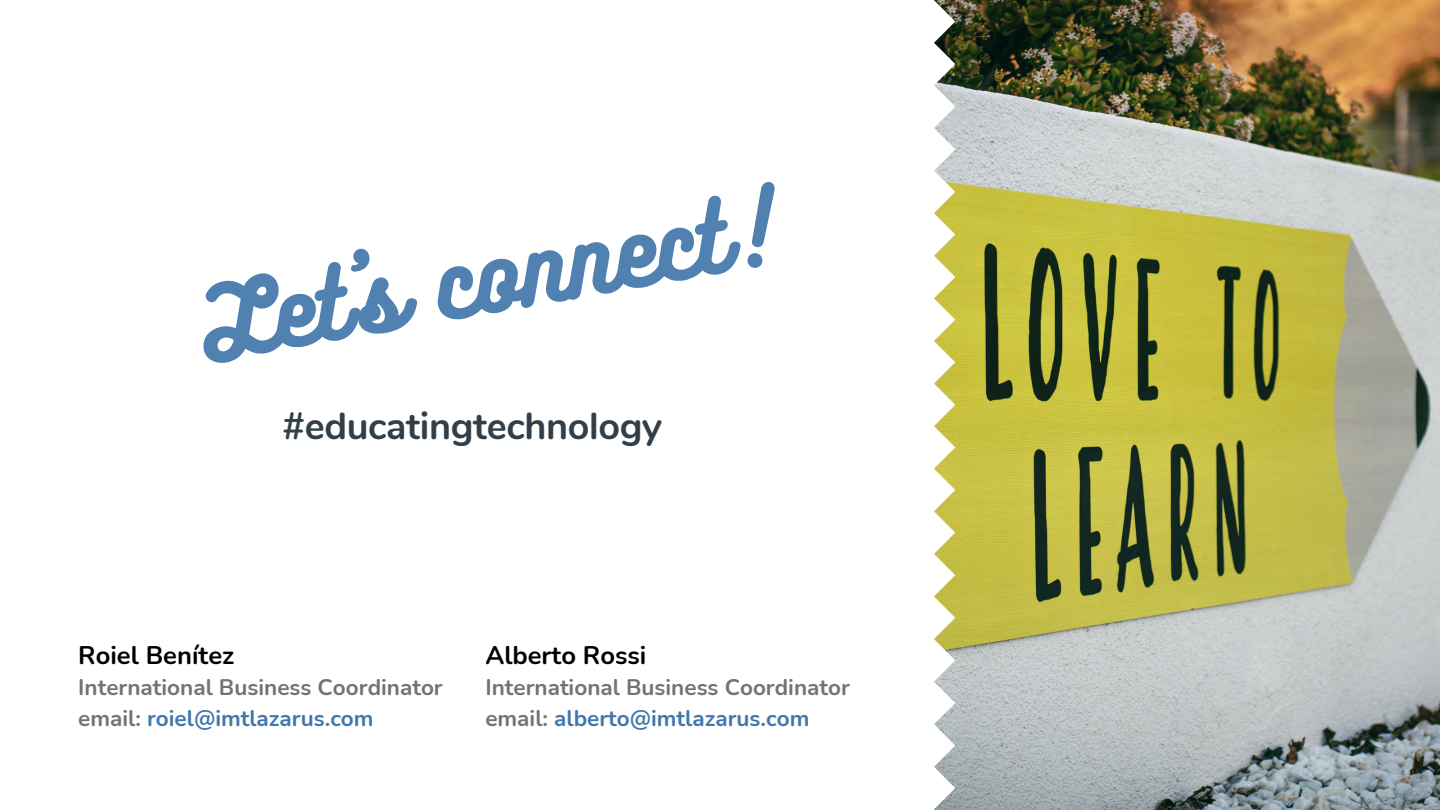
<style>
.page{position:relative;width:1440px;height:810px;background:#fff}
.page>*{position:absolute;margin:0;border:0;box-sizing:border-box;transform-origin:0 0}
.t1{font:90px "Bukhari Script";color:#3e73a8}
.t2{font:700 37.65px "Nunito";letter-spacing:-.01em;color:#333f48}
.t3{font:700 25.5px "Nunito";color:#000}
.t4{font:700 22.5px "Nunito";color:#737373}
.t5{font:700 22.5px "Nunito";color:#4177ac}
.s1{color:#737373}
</style>
<div class="page">
<img style="left:955px;top:0;width:485px;height:810px">
<svg style="left:934px;top:0;width:21px;height:810px"></svg>
<h1 class="t1" style="left:191px;top:269px;width:581px;rotate:-10deg">Let's connect!</h1>
<p class="t2" style="left:282px;top:401px;width:381px">#educatingtechnology</p>
<p class="t3" style="left:78px;top:639px;width:157px">Roiel Benítez</p>
<p class="t4" style="left:78px;top:672px;width:366px">International Business Coordinator</p>
<p class="t5" style="left:78px;top:703px;width:297px"><span class="s1">email:</span> roiel@imtlazarus.com</p>
<p class="t3" style="left:485px;top:639px;width:163px">Alberto Rossi</p>
<p class="t4" style="left:485px;top:672px;width:366px">International Business Coordinator</p>
<p class="t5" style="left:485px;top:703px;width:326px"><span class="s1">email:</span> alberto@imtlazarus.com</p>
</div>
